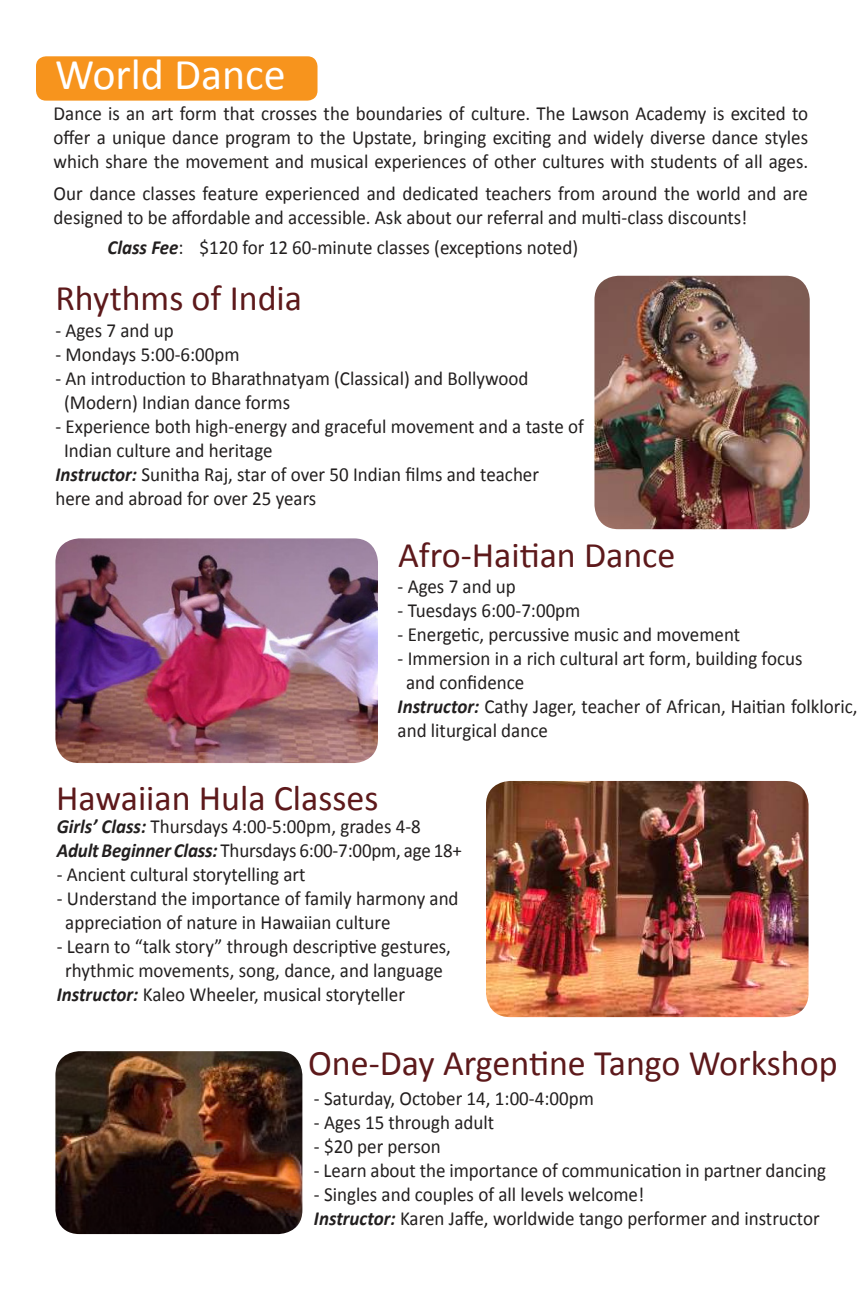
<style>
.page{position:relative;width:864px;height:1296px;background:#fff}
.page>*{position:absolute;margin:0;border:0;box-sizing:border-box;transform-origin:0 0}
.t1{font:44px "Calibri";color:#fff}
.t2{font:36px "Calibri";color:#5d191b}
.t3{font:20px/24px "Calibri";color:#221f1f;scale:.95 1}
.s1{font-weight:700;font-style:italic}
</style>
<div class="page">
<div style="left:36px;top:56px;width:282px;height:45px;background:#f7941d;border-radius:10px"></div>
<img style="left:594px;top:276px;width:216px;height:253px">
<img style="left:486px;top:781px;width:323px;height:236px">
<img style="left:55px;top:538px;width:323px;height:225px">
<img style="left:55px;top:1051px;width:247px;height:183px">
<h1 class="t1" style="left:55px;top:59px;width:232px">World Dance</h1>
<p class="t3" style="left:54px;top:101px;width:796px;text-align:justify">Dance is an art form that crosses the boundaries of culture. The Lawson Academy is excited to offer a unique dance program to the Upstate, bringing exciting and widely diverse dance styles which share the movement and musical experiences of other cultures with students of all ages.</p>
<p class="t3" style="left:54px;top:181px;width:796px">Our dance classes feature experienced and dedicated teachers from around the world and are designed to be affordable and accessible. Ask about our referral and multi-class discounts!</p>
<p class="t3" style="left:108px;top:235px;width:497px"><span class="s1">Class Fee</span>: $120 for 12 60-minute classes (exceptions noted)</p>
<h2 class="t2" style="left:55px;top:275px;width:248px">Rhythms of India</h2>
<p class="t3" style="left:55px;top:319px;width:126px">- Ages 7 and up</p>
<p class="t3" style="left:55px;top:343px;width:195px">- Mondays 5:00-6:00pm</p>
<p class="t3" style="left:64px;top:367px;width:491px;text-indent:-9px">- An introduction to Bharathnatyam (Classical) and Bollywood (Modern) Indian dance forms</p>
<p class="t3" style="left:55px;top:415px;width:558px">- Experience both high-energy and graceful movement and a taste of</p>
<p class="t3" style="left:64px;top:439px;width:221px">Indian culture and heritage</p>
<p class="t3" style="left:55px;top:463px;width:511px"><span class="s1">Instructor:</span> Sunitha Raj, star of over 50 Indian films and teacher</p>
<p class="t3" style="left:55px;top:487px;width:276px">here and abroad for over 25 years</p>
<h2 class="t2" style="left:398px;top:532px;width:279px">Afro-Haitian Dance</h2>
<p class="t3" style="left:398px;top:574px;width:126px">- Ages 7 and up</p>
<p class="t3" style="left:398px;top:598px;width:194px">- Tuesdays 6:00-7:00pm</p>
<p class="t3" style="left:398px;top:622px;width:362px">- Energetic, percussive music and movement</p>
<p class="t3" style="left:398px;top:646px;width:428px">- Immersion in a rich cultural art form, building focus</p>
<p class="t3" style="left:406px;top:670px;width:126px">and confidence</p>
<p class="t3" style="left:398px;top:694px;width:486px"><span class="s1">Instructor:</span> Cathy Jager, teacher of African, Haitian folkloric,</p>
<p class="t3" style="left:398px;top:720px;width:160px">and liturgical dance</p>
<h2 class="t2" style="left:56px;top:776px;width:324px">Hawaiian Hula Classes</h2>
<p class="t3" style="left:57px;top:814px;width:428px"><span class="s1">Girls’ Class:</span> Thursdays 4:00-5:00pm, grades 4-8<br><span class="s1">Adult Beginner Class:</span> Thursdays 6:00-7:00pm, age 18+</p>
<p class="t3" style="left:57px;top:862px;width:264px">- Ancient cultural storytelling art</p>
<p class="t3" style="left:65px;top:886px;width:416px;text-indent:-9px">- Understand the importance of family harmony and appreciation of nature in Hawaiian culture</p>
<p class="t3" style="left:57px;top:934px;width:417px">- Learn to “talk story” through descriptive gestures,</p>
<p class="t3" style="left:65px;top:958px;width:399px">rhythmic movements, song, dance, and language</p>
<p class="t3" style="left:57px;top:982px;width:368px"><span class="s1">Instructor:</span> Kaleo Wheeler, musical storyteller</p>
<h2 class="t2" style="left:308px;top:1041px;width:531px">One-Day Argentine Tango Workshop</h2>
<p class="t3" style="left:314px;top:1087px;width:296px">- Saturday, October 14, 1:00-4:00pm</p>
<p class="t3" style="left:314px;top:1111px;width:191px">- Ages 15 through adult</p>
<p class="t3" style="left:314px;top:1135px;width:135px">- $20 per person</p>
<p class="t3" style="left:314px;top:1159px;width:540px">- Learn about the importance of communication in partner dancing</p>
<p class="t3" style="left:314px;top:1183px;width:534px">- Singles and couples of all levels welcome!<br><span class="s1">Instructor:</span> Karen Jaffe, worldwide tango performer and instructor</p>
</div>
